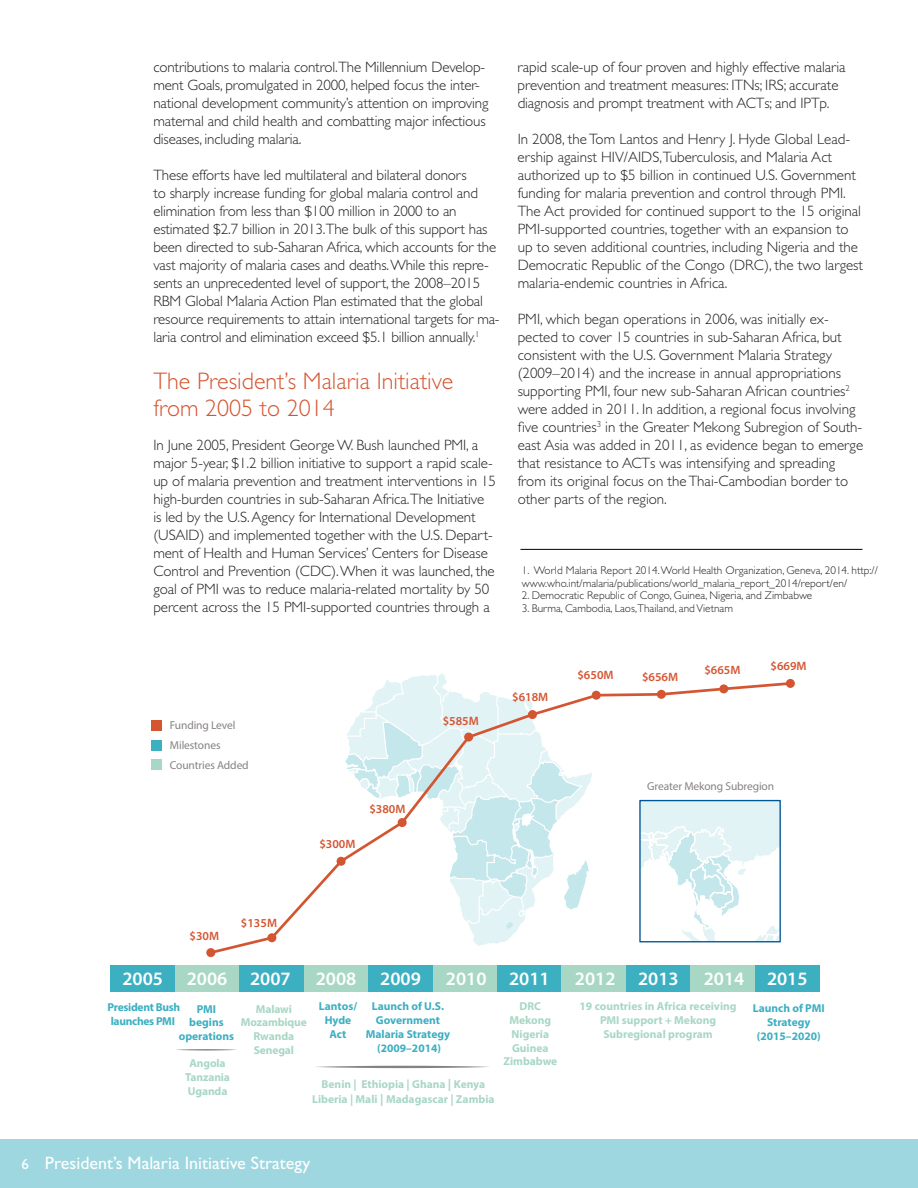
<style>
.page{position:relative;width:918px;height:1188px;background:#fff}
.page>*{position:absolute;margin:0;border:0;box-sizing:border-box;transform-origin:0 0}
.subhead{font:300 24px/27px "Gill Sans";color:#d45532}
.t1{font:600 18.9px "Myriad Pro";color:#fff}
.t2{font:18px "Gill Sans";color:#fff}
.body{font:300 15px/18px "Gill Sans";letter-spacing:-.005em;color:#231f20}
.t3{font:600 12.15px "Myriad Pro";color:#d45532}
.t4{font:700 11.55px/13.8px "Myriad Pro";color:#a8d7c5;text-align:center}
.t5{font:700 11.55px/13.8px "Myriad Pro";color:#3cafc1;text-align:center}
.t6{font:11.55px/20px "Myriad Pro";letter-spacing:-.01em;color:#878282}
.t7{font:700 11.55px/13.8px "Myriad Pro";letter-spacing:-.025em;color:#3cafc1}
.source{font:300 11.25px/12.8px "Gill Sans";color:#231f20}
.s1{font-size:12.15px}
.s2{font-size:15px}
</style>
<div class="page">
<div style="left:0;top:1139px;width:918px;height:49px;background:#9ed7e0"></div>
<hr style="left:520px;top:549px;width:342px;height:1px;background:#000">
<div style="left:175px;top:966px;width:65px;height:26px;background:#a8d7c5"></div>
<div style="left:239px;top:966px;width:65px;height:26px;background:#3cafc1"></div>
<div style="left:304px;top:966px;width:65px;height:26px;background:#a8d7c5"></div>
<div style="left:368px;top:966px;width:65px;height:26px;background:#3cafc1"></div>
<div style="left:433px;top:966px;width:64px;height:26px;background:#a8d7c5"></div>
<div style="left:497px;top:966px;width:65px;height:26px;background:#3cafc1"></div>
<div style="left:562px;top:966px;width:64px;height:26px;background:#a8d7c5"></div>
<div style="left:626px;top:966px;width:65px;height:26px;background:#3cafc1"></div>
<div style="left:690px;top:966px;width:65px;height:26px;background:#a8d7c5"></div>
<div style="left:755px;top:966px;width:65px;height:26px;background:#3cafc1"></div>
<div style="left:111px;top:966px;width:64px;height:26px;background:#3cafc1"></div>
<svg style="left:176px;top:1049px;width:61px;height:2px"></svg>
<svg style="left:316px;top:1066px;width:173px;height:2px"></svg>
<div style="left:151px;top:720px;width:11px;height:11px;background:#d45532"></div>
<div style="left:151px;top:740px;width:11px;height:10px;background:#3cafc1"></div>
<div style="left:151px;top:760px;width:11px;height:10px;background:#a8d7c5"></div>
<svg style="left:206px;top:948px;width:9px;height:9px"></svg>
<svg style="left:208px;top:681px;width:580px;height:275px"></svg>
<div style="left:786px;top:679px;width:9px;height:9px;background:#d45532;border-radius:50%"></div>
<p class="body" style="left:153px;top:58px;width:337px">contributions to malaria control. The Millennium Develop&shy;ment Goals, promulgated in 2000, helped focus the inter&shy;national development community’s attention on improving maternal and child health and combatting major infectious diseases, including malaria.</p>
<p class="body" style="left:153px;top:166px;width:348px">These efforts have led multilateral and bilateral donors<br>to sharply increase funding for global malaria control and elimination from less than $100 million in 2000 to an estimated $2.7 billion in 2013. The bulk of this support has been directed to sub-Saharan Africa, which accounts for the vast majority of malaria cases and deaths. While this repre&shy;sents an unprecedented level of support, the 2008–2015<br>RBM Global Malaria Action Plan estimated that the global resource requirements to attain international targets for ma&shy;laria control and elimination exceed $5.1 billion annually. <sup>1</sup></p>
<p class="subhead" style="left:153px;top:367px;width:301px">The President’s Malaria Initiative from 2005 to 2014</p>
<p class="body" style="left:153px;top:436px;width:344px">In June 2005, President George W. Bush launched PMI, a major 5-year, $1.2 billion initiative to support a rapid scale&shy;up of malaria prevention and treatment interventions in 15 high-burden countries in sub-Saharan Africa. The Initiative is led by the U.S. Agency for International Development (USAID) and implemented together with the U.S. Depart&shy;ment of Health and Human Services’ Centers for Disease Control and Prevention (CDC). When it was launched, the goal of PMI was to reduce malaria-related mortality by 50 percent across the 15 PMI-supported countries through a</p>
<p class="body" style="left:518px;top:58px;width:329px">rapid scale-up of four proven and highly effective malaria prevention and treatment measures: ITNs; IRS; accurate diagnosis and prompt treatment with ACTs; and IPTp.</p>
<p class="body" style="left:518px;top:130px;width:347px">In 2008, the Tom Lantos and Henry J. Hyde Global Lead&shy;ership against HIV/AIDS,Tuberculosis, and Malaria Act authorized up to $5 billion in continued U.S. Government funding for malaria prevention and control through PMI.<br>The Act provided for continued support to the 15 original PMI-supported countries, together with an expansion to up to seven additional countries, including Nigeria and the Democratic Republic of the Congo (DRC), the two largest malaria-endemic countries in Africa.</p>
<p class="body" style="left:518px;top:310px;width:347px">PMI, which began operations in 2006, was initially ex&shy;pected to cover 15 countries in sub-Saharan Africa, but consistent with the U.S. Government Malaria Strategy (2009–2014) and the increase in annual appropriations supporting PMI, four new sub-Saharan African countries<sup>2 </sup>were added in 2011. In addition, a regional focus involving five countries<sup>3</sup> in the Greater Mekong Subregion of South&shy;east Asia was added in 2011, as evidence began to emerge that resistance to ACTs was intensifying and spreading from its original focus on the Thai-Cambodian border to other parts of the region.</p>
<p class="source" style="left:522px;top:564px;width:357px">1. World Malaria Report 2014. World Health Organization, Geneva, 2014. http:// www.who.int/malaria/publications/world_malaria_report_2014/report/en/</p>
<p class="source" style="left:522px;top:589px;width:292px">2. Democratic Republic of Congo, Guinea, Nigeria, and Zimbabwe</p>
<p class="source" style="left:522px;top:602px;width:213px">3. Burma, Cambodia, Laos,Thailand, and Vietnam</p>
<p class="t6" style="left:170px;top:715px;width:80px">Funding Level<br>Milestones<br>Countries Added</p>
<p class="t3" style="left:319px;top:836px;width:38px">$300M</p>
<p class="t3" style="left:369px;top:801px;width:38px">$380M</p>
<p class="t3" style="left:443px;top:713px;width:38px">$585M</p>
<p class="t3" style="left:512px;top:689px;width:38px">$618M</p>
<p class="t3" style="left:577px;top:668px;width:38px">$650M</p>
<p class="t3" style="left:642px;top:670px;width:38px">$656M</p>
<p class="t3" style="left:704px;top:663px;width:38px">$665M</p>
<p class="t3" style="left:771px;top:659px;width:38px">$669M</p>
<p class="t6" style="left:647px;top:776px;width:128px">Greater Mekong Subregion</p>
<p class="t3" style="left:190px;top:928px;width:31px">$30M</p>
<p class="t3" style="left:241px;top:915px;width:38px">$135M</p>
<p class="t1" style="left:122px;top:966px;width:42px">2005</p>
<p class="t1" style="left:187px;top:966px;width:105px">2006 2007</p>
<p class="t1" style="left:316px;top:966px;width:42px">2008</p>
<p class="t1" style="left:380px;top:966px;width:42px">2009</p>
<p class="t1" style="left:446px;top:966px;width:105px">2010 2011</p>
<p class="t1" style="left:575px;top:966px;width:105px">2012 2013</p>
<p class="t1" style="left:704px;top:966px;width:105px">2014 2015</p>
<p class="t7" style="left:108px;top:1000px;width:74px">President Bush launches PMI</p>
<p class="t5" style="left:179px;top:1002px;width:57px">PMI begins operations</p>
<p class="t5" style="left:319px;top:999px;width:40px">Lantos/<br>Hyde<br>Act</p>
<p class="t5" style="left:366px;top:999px;width:86px">Launch of U.S.<br>Government<br>Malaria Strategy (2009–2014)</p>
<p class="t5" style="left:753px;top:1001px;width:73px">Launch of PMI<br>Strategy (2015–2020)</p>
<p class="t4" style="left:185px;top:1056px;width:46px">Angola<br>Tanzania<br>Uganda</p>
<p class="t4" style="left:503px;top:999px;width:55px">DRC<br>Mekong<br>Nigeria<br>Guinea<br>Zimbabwe</p>
<p class="t4" style="left:580px;top:999px;width:158px">19 countries in Africa receiving<br>PMI support + Mekong<br>Subregional program</p>
<p class="t4" style="left:241px;top:1002px;width:68px">Malawi<br>Mozambique<br>Rwanda<br>Senegal</p>
<p class="t4" style="left:312px;top:1077px;width:184px;line-height:14.5px">Benin | Ethiopia | Ghana <span class="s1">|</span> Kenya<br>Liberia | Mali <span class="s1">|</span> Madagascar | Zambia</p>
<p class="t2" style="left:22px;top:1152px;width:290px"><span class="s2">6</span> President’s Malaria Initiative Strategy</p>
</div>
